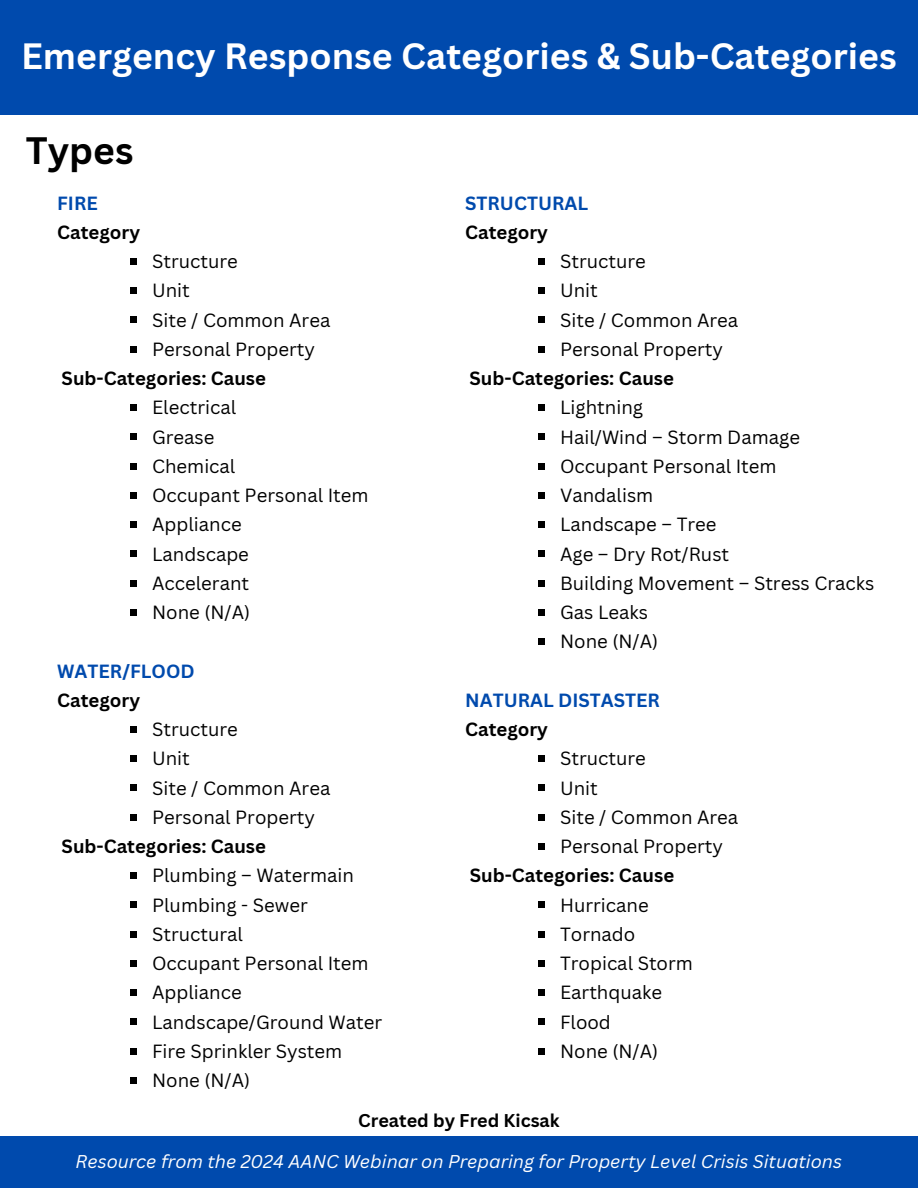
<style>
.page{position:relative;width:918px;height:1188px;background:#fff}
.page>*{position:absolute;margin:0;border:0;box-sizing:border-box;transform-origin:0 0}
.t1{font:700 37.2px "Canva Sans";color:#000}
.t2{font:700 35.7px "Canva Sans";color:#fff}
.t3{font:18.6px "Canva Sans";color:#000}
.t4{font:700 18.6px/29.2px "Canva Sans";color:#000}
.t5{font:700 18.6px/29.2px "Canva Sans";color:#004aad}
.t6{font:italic 18px "Canva Sans";color:#fff}
.t7{font:700 18px "Canva Sans";color:#000}
.s1{color:#004aad}
.s2{color:#000}
</style>
<div class="page">
<div style="left:0;top:1136px;width:918px;height:52px;background:#004aad"></div>
<div style="left:0;top:0;width:918px;height:115px;background:#004aad"></div>
<div style="left:130px;top:258px;width:7px;height:7px;background:#000"></div>
<div style="left:130px;top:287px;width:7px;height:7px;background:#000"></div>
<div style="left:130px;top:317px;width:7px;height:6px;background:#000"></div>
<div style="left:130px;top:346px;width:7px;height:7px;background:#000"></div>
<div style="left:130px;top:404px;width:7px;height:7px;background:#000"></div>
<div style="left:130px;top:434px;width:7px;height:6px;background:#000"></div>
<div style="left:130px;top:463px;width:7px;height:7px;background:#000"></div>
<div style="left:130px;top:492px;width:7px;height:7px;background:#000"></div>
<div style="left:130px;top:521px;width:7px;height:7px;background:#000"></div>
<div style="left:130px;top:551px;width:7px;height:6px;background:#000"></div>
<div style="left:130px;top:580px;width:7px;height:7px;background:#000"></div>
<div style="left:130px;top:609px;width:7px;height:7px;background:#000"></div>
<div style="left:130px;top:726px;width:7px;height:7px;background:#000"></div>
<div style="left:130px;top:755px;width:7px;height:7px;background:#000"></div>
<div style="left:130px;top:785px;width:7px;height:6px;background:#000"></div>
<div style="left:130px;top:814px;width:7px;height:7px;background:#000"></div>
<div style="left:130px;top:872px;width:7px;height:7px;background:#000"></div>
<div style="left:130px;top:902px;width:7px;height:6px;background:#000"></div>
<div style="left:130px;top:931px;width:7px;height:7px;background:#000"></div>
<div style="left:130px;top:960px;width:7px;height:7px;background:#000"></div>
<div style="left:130px;top:989px;width:7px;height:7px;background:#000"></div>
<div style="left:130px;top:1019px;width:7px;height:6px;background:#000"></div>
<div style="left:130px;top:1048px;width:7px;height:7px;background:#000"></div>
<div style="left:130px;top:1077px;width:7px;height:7px;background:#000"></div>
<div style="left:538px;top:258px;width:7px;height:7px;background:#000"></div>
<div style="left:538px;top:287px;width:7px;height:7px;background:#000"></div>
<div style="left:538px;top:317px;width:7px;height:6px;background:#000"></div>
<div style="left:538px;top:346px;width:7px;height:7px;background:#000"></div>
<div style="left:538px;top:404px;width:7px;height:7px;background:#000"></div>
<div style="left:538px;top:434px;width:7px;height:6px;background:#000"></div>
<div style="left:538px;top:463px;width:7px;height:7px;background:#000"></div>
<div style="left:538px;top:492px;width:7px;height:7px;background:#000"></div>
<div style="left:538px;top:521px;width:7px;height:7px;background:#000"></div>
<div style="left:538px;top:551px;width:7px;height:6px;background:#000"></div>
<div style="left:538px;top:580px;width:7px;height:7px;background:#000"></div>
<div style="left:538px;top:609px;width:7px;height:7px;background:#000"></div>
<div style="left:538px;top:638px;width:7px;height:7px;background:#000"></div>
<div style="left:538px;top:755px;width:7px;height:7px;background:#000"></div>
<div style="left:538px;top:785px;width:7px;height:6px;background:#000"></div>
<div style="left:538px;top:814px;width:7px;height:7px;background:#000"></div>
<div style="left:538px;top:843px;width:7px;height:7px;background:#000"></div>
<div style="left:538px;top:902px;width:7px;height:6px;background:#000"></div>
<div style="left:538px;top:931px;width:7px;height:7px;background:#000"></div>
<div style="left:538px;top:960px;width:7px;height:7px;background:#000"></div>
<div style="left:538px;top:989px;width:7px;height:7px;background:#000"></div>
<div style="left:538px;top:1019px;width:7px;height:6px;background:#000"></div>
<div style="left:538px;top:1048px;width:7px;height:7px;background:#000"></div>
<h1 class="t2" style="left:21px;top:31px;width:877px">Emergency Response Categories &amp; Sub-Categories</h1>
<h2 class="t1" style="left:26px;top:125px;width:109px">Types</h2>
<p class="t4" style="left:57px;top:188px;width:84px"><span class="s1">FIRE<br></span>Category</p>
<p class="t3" style="left:152px;top:248px;width:87px">Structure</p>
<p class="t3" style="left:152px;top:278px;width:39px">Unit</p>
<p class="t3" style="left:152px;top:307px;width:180px">Site / Common Area</p>
<h2 class="t3" style="left:152px;top:336px;width:164px">Personal Property</h2>
<p class="t4" style="left:62px;top:363px;width:206px">Sub-Categories: Cause</p>
<p class="t3" style="left:152px;top:395px;width:86px">Electrical</p>
<p class="t3" style="left:152px;top:424px;width:64px">Grease</p>
<p class="t3" style="left:152px;top:453px;width:85px">Chemical</p>
<p class="t3" style="left:152px;top:482px;width:218px">Occupant Personal Item</p>
<p class="t3" style="left:152px;top:512px;width:91px">Appliance</p>
<p class="t3" style="left:152px;top:541px;width:98px">Landscape</p>
<p class="t3" style="left:152px;top:570px;width:99px">Accelerant</p>
<h2 class="t3" style="left:152px;top:599px;width:100px">None (N/A)</h2>
<p class="t5" style="left:465px;top:188px;width:125px">STRUCTURAL<br><span class="s2">Category</span></p>
<p class="t3" style="left:560px;top:248px;width:87px">Structure</p>
<p class="t3" style="left:560px;top:278px;width:39px">Unit</p>
<h2 class="t3" style="left:560px;top:307px;width:180px">Site / Common Area</h2>
<p class="t3" style="left:560px;top:336px;width:164px">Personal Property</p>
<p class="t4" style="left:470px;top:363px;width:206px">Sub-Categories: Cause</p>
<p class="t3" style="left:560px;top:395px;width:85px">Lightning</p>
<p class="t3" style="left:560px;top:424px;width:242px">Hail/Wind – Storm Damage</p>
<p class="t3" style="left:560px;top:453px;width:218px">Occupant Personal Item</p>
<p class="t3" style="left:560px;top:482px;width:95px">Vandalism</p>
<p class="t3" style="left:560px;top:512px;width:158px">Landscape – Tree</p>
<p class="t3" style="left:560px;top:541px;width:171px">Age – Dry Rot/Rust</p>
<p class="t3" style="left:560px;top:570px;width:316px">Building Movement – Stress Cracks</p>
<h2 class="t3" style="left:560px;top:599px;width:90px">Gas Leaks</h2>
<p class="t3" style="left:560px;top:629px;width:100px">None (N/A)</p>
<p class="t5" style="left:57px;top:656px;width:139px">WATER/FLOOD<br><span class="s2">Category</span></p>
<p class="t3" style="left:152px;top:716px;width:87px">Structure</p>
<p class="t3" style="left:152px;top:746px;width:39px">Unit</p>
<p class="t3" style="left:152px;top:775px;width:180px">Site / Common Area</p>
<h2 class="t3" style="left:152px;top:804px;width:164px">Personal Property</h2>
<p class="t4" style="left:62px;top:831px;width:206px">Sub-Categories: Cause</p>
<p class="t3" style="left:152px;top:863px;width:203px">Plumbing – Watermain</p>
<p class="t3" style="left:152px;top:892px;width:157px">Plumbing - Sewer</p>
<p class="t3" style="left:152px;top:921px;width:92px">Structural</p>
<p class="t3" style="left:152px;top:950px;width:218px">Occupant Personal Item</p>
<p class="t3" style="left:152px;top:980px;width:91px">Appliance</p>
<p class="t3" style="left:152px;top:1009px;width:232px">Landscape/Ground Water</p>
<p class="t3" style="left:152px;top:1038px;width:192px">Fire Sprinkler System</p>
<h2 class="t3" style="left:152px;top:1067px;width:100px">None (N/A)</h2>
<p class="t7" style="left:358px;top:1108px;width:203px">Created by Fred Kicsak</p>
<p class="t5" style="left:465px;top:685px;width:196px">NATURAL DISTASTER<br><span class="s2">Category</span></p>
<p class="t3" style="left:560px;top:746px;width:87px">Structure</p>
<p class="t3" style="left:560px;top:775px;width:39px">Unit</p>
<h2 class="t3" style="left:560px;top:804px;width:180px">Site / Common Area</h2>
<p class="t3" style="left:560px;top:833px;width:164px">Personal Property</p>
<p class="t4" style="left:470px;top:861px;width:206px">Sub-Categories: Cause</p>
<p class="t3" style="left:560px;top:892px;width:90px">Hurricane</p>
<p class="t3" style="left:560px;top:921px;width:77px">Tornado</p>
<p class="t3" style="left:560px;top:950px;width:134px">Tropical Storm</p>
<p class="t3" style="left:560px;top:980px;width:104px">Earthquake</p>
<h2 class="t3" style="left:560px;top:1009px;width:52px">Flood</h2>
<p class="t3" style="left:560px;top:1038px;width:100px">None (N/A)</p>
<h1 class="t6" style="left:76px;top:1149px;width:768px">Resource from the 2024 AANC Webinar on Preparing for Property Level Crisis Situations</h1>
</div>
